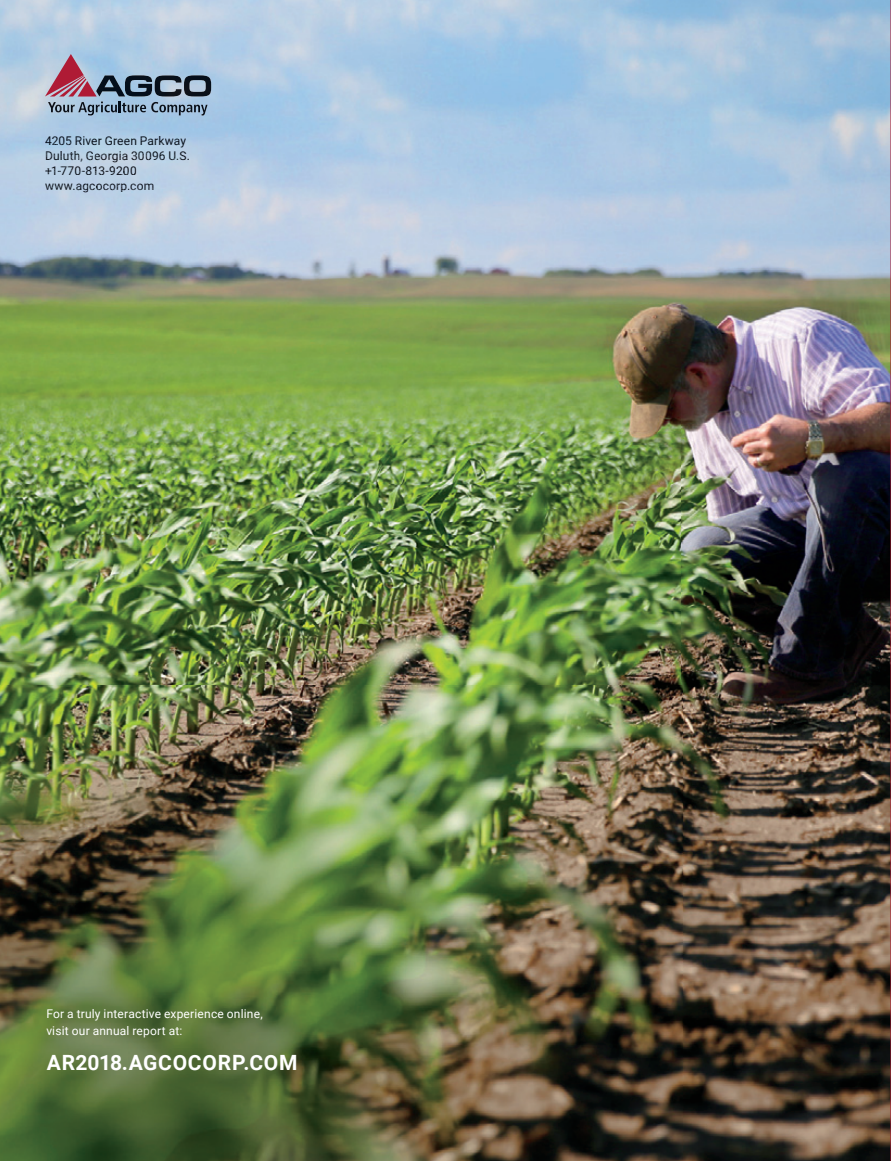
<style>
.page{position:relative;width:891px;height:1161px;background:#fff}
.page>*{position:absolute;margin:0;border:0;box-sizing:border-box;transform-origin:0 0}
.t1{font:700 21px "Roboto";letter-spacing:.035em;color:#fff}
.t2{font:12px/15px "Roboto";letter-spacing:.015em;color:#0e111a}
.t3{font:12px/17.2px "Roboto";letter-spacing:.015em;color:#fff}
.s1{color:#08101b}
.s2{color:#070f1c}
.s3{color:#07101c}
.s4{color:#09101b}
.s5{color:#09111b}
.s6{color:#09101c}
.s7{color:#07101b}
.s8{color:#0b111b}
.s9{color:#0c121b}
.s10{color:#0b121b}
.s11{color:#0d131b}
.s12{color:#0e131b}
.s13{color:#0b131c}
.s14{color:#0c111b}
.s15{color:#0d111a}
.s16{color:#0d121b}
.s17{color:#0d111b}
</style>
<div class="page">
<img style="left:0;top:0;width:681px;height:1161px">
<img style="left:681px;top:0;width:210px;height:1161px">
<svg style="left:45px;top:1108px;width:8px;height:9px"></svg>
<svg style="left:41px;top:1123px;width:7px;height:9px"></svg>
<img style="left:45px;top:136px;width:141px;height:11px">
<img style="left:46px;top:151px;width:143px;height:11px">
<img style="left:45px;top:166px;width:91px;height:9px">
<img style="left:45px;top:183px;width:108px;height:9px">
<img style="left:208px;top:75px;width:3px;height:22px">
<svg style="left:45px;top:54px;width:163px;height:62px;background:#8f98af"></svg>
<p class="t2" style="left:45px;top:133px;width:146px"><span class="s1">42</span><span class="s2">0</span><span class="s3">5 R</span><span class="s4">ive</span><span class="s1">r G</span><span class="s5">ree</span><span class="s6">n P</span><span class="s3">ark</span><span class="s7">way<br></span><span class="s8">Duluth</span><span class="s9">, G</span><span class="s10">eor</span><span class="s11">gia</span> <span class="s12">30</span><span class="s13">096</span> <span class="s10">U.</span><span class="s14">S</span><span class="s15">. +1-</span>770<span class="s15">-81</span>3-9200 <span class="s16">www</span><span class="s17">.ag</span><span class="s14">coc</span><span class="s17">orp</span><span class="s14">.com</span></p>
<p class="t3" style="left:46px;top:1005px;width:218px">For a truly interactive experience online, visit our annual report at:</p>
<h1 class="t1" style="left:47px;top:1051px;width:252px">AR2018.AGCOCORP.COM</h1>
</div>
